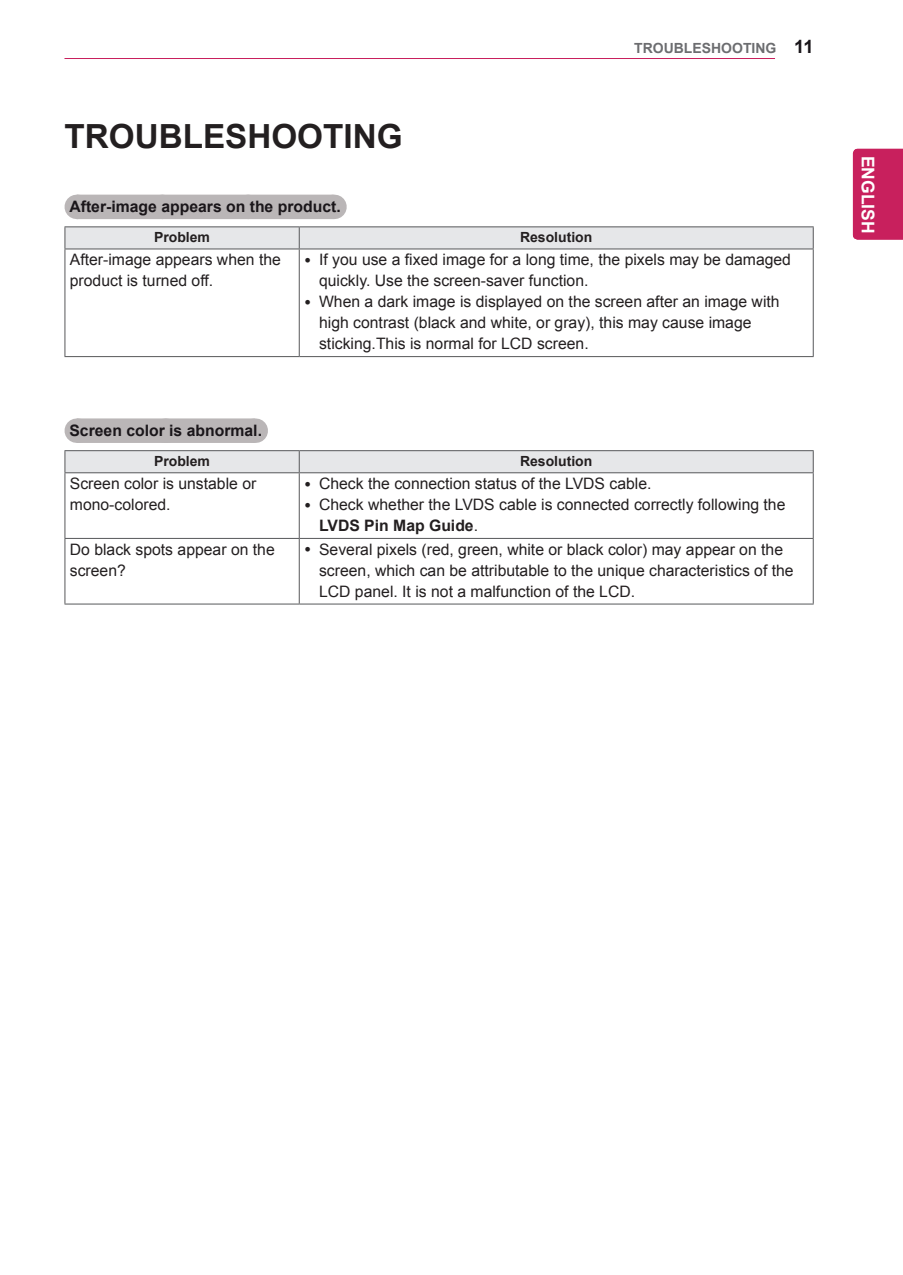
<style>
.page{position:relative;width:903px;height:1275px;background:#fff}
.page>*{position:absolute;margin:0;border:0;box-sizing:border-box;transform-origin:0 0}
.Chapter{font:700 33.25px "Arial";color:#231f20}
.t1{font:700 21px "Arial";color:#fff}
.t2{font:700 18.38px "Arial";color:#1a161a}
.t3{font:700 17.5px "Arial";color:#fff}
.body-9{font:15.75px/21px "Arial";color:#231f20}
.Title-3{font:700 15.75px "Arial";color:#1a161a}
.Body-Bold-Center{font:700 14px "Arial";color:#231f20}
.t4{font:700 14px "Arial";color:#6c6d70}
.s1{font-weight:700}
</style>
<div class="page">
<hr style="left:64px;top:58px;width:711px;height:1px;background:#c8205d">
<div style="left:853px;top:149px;width:50px;height:91px;background:#c8205d"></div>
<div style="left:77px;top:195px;width:256px;height:24px;background:#bab6b7"></div>
<svg style="left:333px;top:195px;width:1px;height:24px"></svg>
<hr style="left:64px;top:226px;width:235px;height:1px;background:#57585a">
<hr style="left:299px;top:226px;width:515px;height:1px;background:#57585a">
<svg style="left:64px;top:227px;width:750px;height:22px;background:#dfe0e2"></svg>
<hr style="left:64px;top:249px;width:235px;height:1px;background:#57585a">
<hr style="left:64px;top:249px;width:1px;height:107px;background:#57585a">
<hr style="left:299px;top:249px;width:515px;height:1px;background:#57585a">
<hr style="left:299px;top:249px;width:1px;height:107px;background:#57585a">
<hr style="left:813px;top:249px;width:1px;height:107px;background:#57585a">
<hr style="left:64px;top:356px;width:235px;height:1px;background:#57585a">
<hr style="left:299px;top:356px;width:515px;height:1px;background:#57585a">
<div style="left:77px;top:418px;width:178px;height:25px;background:#bab6b7"></div>
<svg style="left:166px;top:418px;width:44px;height:1px"></svg>
<svg style="left:255px;top:418px;width:1px;height:25px"></svg>
<hr style="left:64px;top:450px;width:235px;height:1px;background:#57585a">
<hr style="left:299px;top:450px;width:515px;height:1px;background:#57585a">
<div style="left:64px;top:451px;width:750px;height:21px;background:#e6e7e9"></div>
<hr style="left:64px;top:472px;width:235px;height:1px;background:#57585a">
<hr style="left:64px;top:473px;width:1px;height:65px;background:#57585a">
<hr style="left:299px;top:472px;width:515px;height:1px;background:#57585a">
<hr style="left:299px;top:473px;width:1px;height:65px;background:#57585a">
<hr style="left:813px;top:473px;width:1px;height:65px;background:#57585a">
<hr style="left:64px;top:538px;width:235px;height:1px;background:#57585a">
<hr style="left:64px;top:539px;width:1px;height:65px;background:#57585a">
<hr style="left:299px;top:538px;width:515px;height:1px;background:#57585a">
<hr style="left:299px;top:539px;width:1px;height:65px;background:#57585a">
<hr style="left:813px;top:539px;width:1px;height:65px;background:#57585a">
<hr style="left:64px;top:604px;width:235px;height:1px;background:#57585a">
<hr style="left:299px;top:604px;width:515px;height:1px;background:#57585a">
<p class="Chapter" style="left:64px;top:114px;width:340px">TROUBLESHOOTING</p>
<p class="t4" style="left:634px;top:39px;width:144px">TROUBLESHOOTING</p>
<p class="t2" style="left:794px;top:34px;width:21px">11</p>
<p class="Title-3" style="left:69px;top:196px;width:273px">After-image appears on the product.</p>
<p class="Body-Bold-Center" style="left:154px;top:228px;width:58px">Problem</p>
<p class="Body-Bold-Center" style="left:520px;top:228px;width:74px">Resolution</p>
<p class="body-9" style="left:70px;top:250px;width:212px">After-image appears when the product is turned off.</p>
<p class="body-9" style="left:319px;top:250px;width:473px">If you use a fixed image for a long time, the pixels may be damaged quickly. Use the screen-saver function.</p>
<p class="body-9" style="left:319px;top:292px;width:462px">When a dark image is displayed on the screen after an image with high contrast (black and white, or gray), this may cause image sticking.This is normal for LCD screen.</p>
<p class="Title-3" style="left:69px;top:420px;width:194px">Screen color is abnormal.</p>
<p class="Body-Bold-Center" style="left:154px;top:452px;width:58px">Problem</p>
<p class="Body-Bold-Center" style="left:520px;top:452px;width:74px">Resolution</p>
<p class="body-9" style="left:70px;top:473px;width:188px">Screen color is unstable or mono-colored.</p>
<p class="body-9" style="left:319px;top:473px;width:334px">Check the connection status of the LVDS cable.</p>
<p class="body-9" style="left:319px;top:494px;width:468px">Check whether the LVDS cable is connected correctly following the<br><span class="s1">LVDS Pin Map Guide</span>.</p>
<p class="body-9" style="left:70px;top:539px;width:206px">Do black spots appear on the screen?</p>
<p class="body-9" style="left:319px;top:539px;width:476px">Several pixels (red, green, white or black color) may appear on the screen, which can be attributable to the unique characteristics of the<br>LCD panel. It is not a malfunction of the LCD.</p>
<p class="t3" style="left:879px;top:156px;width:79px;rotate:90deg">ENGLISH</p>
<h2 class="t1" style="left:884px;top:172px;width:47px;rotate:90deg">ENG</h2>
</div>
